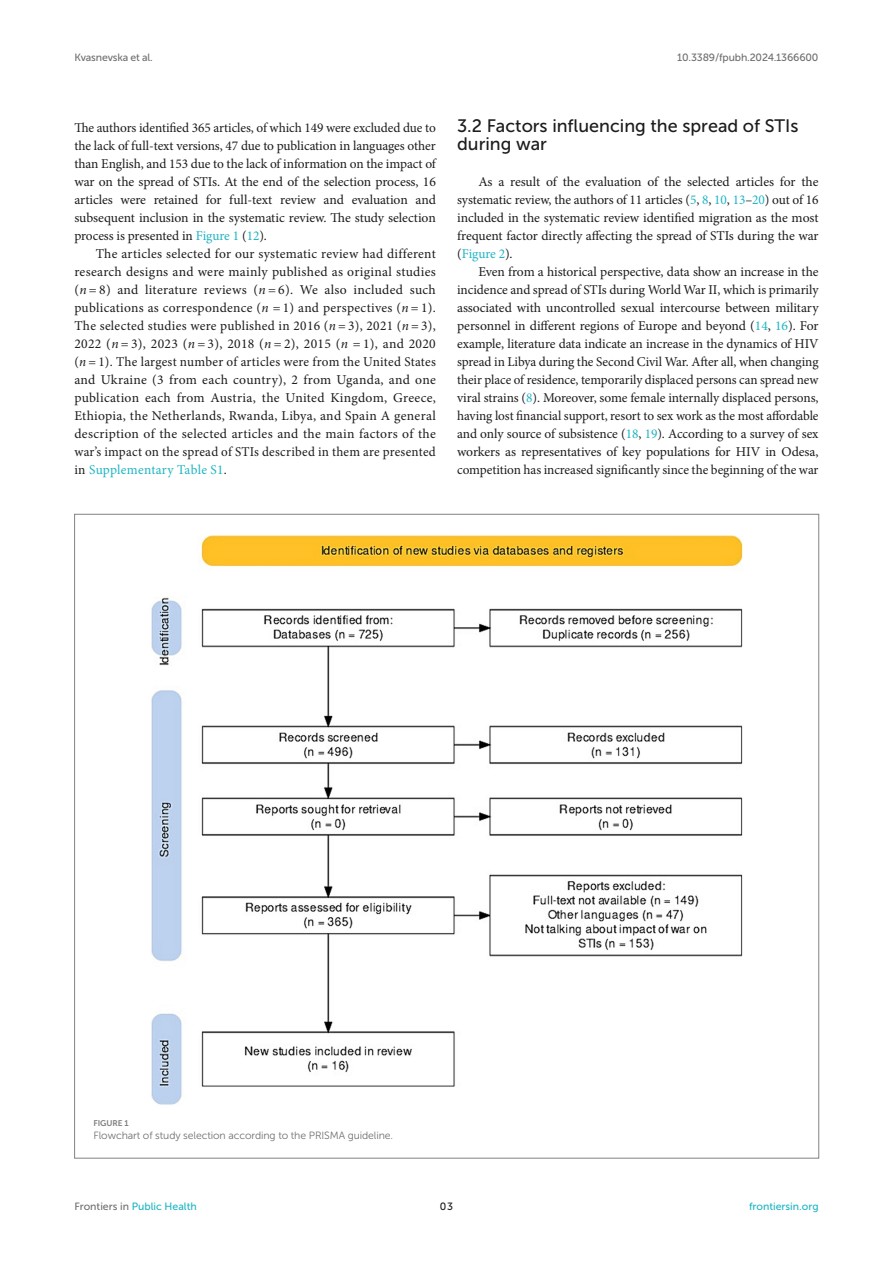
<style>
.page{position:relative;width:893px;height:1263px;background:#fff}
.page>*{position:absolute;margin:0;border:0;box-sizing:border-box;transform-origin:0 0}
.HEAD_2{font:18px/18px "Museo Sans 500";color:#1b1c1b}
.TEXT{font:13.5px/18px "Minion Pro";letter-spacing:.005em;color:#1b1c1b;text-align:justify}
.TEXT_FLUSH{font:13.5px/18px "Minion Pro";letter-spacing:-.005em;color:#1b1c1b;text-align:justify}
.FIG_LEG{font:10.5px "Museo Sans 300";letter-spacing:-.01em;color:#706f70}
.t1{font:10.5px "Museo Sans 500";letter-spacing:-.015em;color:#706f70}
.t2{font:10.5px "Museo Sans 500";color:#1db5c3}
.t3{font:10.5px "Museo Sans 500";color:#1b1c1b}
.FIG_HD{font:8.25px "Museo Sans 700";letter-spacing:-.01em;color:#7e7f7f}
.s1{color:#1db5c3}
.s2{font-style:italic}
.s3{color:#706f70}
</style>
<div class="page">
<img style="left:151px;top:535px;width:592px;height:570px">
<p class="t1" style="left:74px;top:51px;width:80px">Kvasnevska et al.</p>
<p class="t1" style="left:677px;top:51px;width:143px">10.3389/fpubh.2024.1366600</p>
<p class="TEXT_FLUSH" style="left:74px;top:119px;width:363px">The authors identified 365 articles, of which 149 were excluded due to the lack of full-text versions, 47 due to publication in languages other than English, and 153 due to the lack of information on the impact of war on the spread of STIs. At the end of the selection process, 16 articles were retained for full-text review and evaluation and subsequent inclusion in the systematic review. The study selection process is presented in <span class="s1">Figure 1</span> (<span class="s1">12</span>).</p>
<p class="TEXT" style="left:74px;top:245px;width:363px;text-indent:21px">The articles selected for our systematic review had different research designs and were mainly published as original studies (<span class="s2">n</span> = 8) and literature reviews (<span class="s2">n</span> = 6). We also included such publications as correspondence (<span class="s2">n</span> = 1) and perspectives (<span class="s2">n</span> = 1).<br>The selected studies were published in 2016 (<span class="s2">n</span> = 3), 2021 (<span class="s2">n</span> = 3), 2022 (<span class="s2">n</span> = 3), 2023 (<span class="s2">n</span> = 3), 2018 (<span class="s2">n</span> = 2), 2015 (<span class="s2">n</span> = 1), and 2020 (<span class="s2">n</span> = 1). The largest number of articles were from the United States and Ukraine (3 from each country), 2 from Uganda, and one publication each from Austria, the United Kingdom, Greece, Ethiopia, the Netherlands, Rwanda, Libya, and Spain A general description of the selected articles and the main factors of the war’s impact on the spread of STIs described in them are presented in <span class="s1">Supplementary Table S1</span>.</p>
<p class="HEAD_2" style="left:457px;top:117px;width:343px">3.2 Factors influencing the spread of STIs during war</p>
<p class="TEXT_FLUSH" style="left:457px;top:173px;width:363px;text-indent:21px">As a result of the evaluation of the selected articles for the systematic review, the authors of 11 articles (<span class="s1">5</span>, <span class="s1">8</span>, <span class="s1">10</span>, <span class="s1">13</span>–<span class="s1">20</span>) out of 16 included in the systematic review identified migration as the most frequent factor directly affecting the spread of STIs during the war (<span class="s1">Figure 2</span>).</p>
<p class="TEXT" style="left:457px;top:263px;width:363px;text-indent:21px">Even from a historical perspective, data show an increase in the incidence and spread of STIs during World War II, which is primarily associated with uncontrolled sexual intercourse between military personnel in different regions of Europe and beyond (<span class="s1">14</span>, <span class="s1">16</span>). For example, literature data indicate an increase in the dynamics of HIV spread in Libya during the Second Civil War. After all, when changing their place of residence, temporarily displaced persons can spread new viral strains (<span class="s1">8</span>). Moreover, some female internally displaced persons, having lost financial support, resort to sex work as the most affordable and only source of subsistence (<span class="s1">18</span>, <span class="s1">19</span>). According to a survey of sex workers as representatives of key populations for HIV in Odesa, competition has increased significantly since the beginning of the war</p>
<p class="FIG_HD" style="left:94px;top:1118px;width:37px">FIGURE 1</p>
<p class="FIG_LEG" style="left:94px;top:1130px;width:301px">Flowchart of study selection according to the PRISMA guideline.</p>
<p class="t2" style="left:74px;top:1200px;width:124px"><span class="s3">Frontiers in</span> Public Health</p>
<p class="t3" style="left:440px;top:1200px;width:15px">03</p>
<p class="t2" style="left:749px;top:1200px;width:71px">frontiersin.org</p>
</div>
